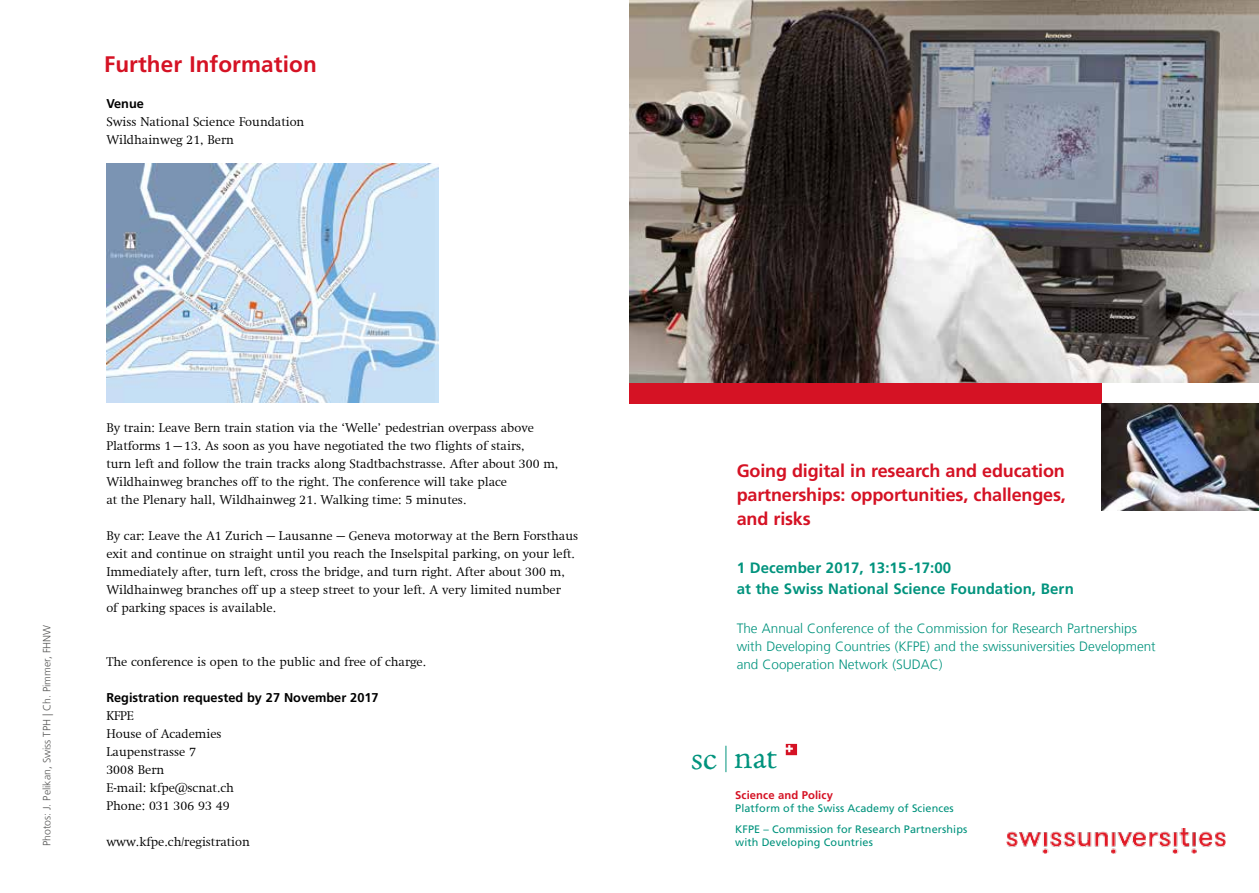
<style>
.page{position:relative;width:1259px;height:893px;background:#fff}
.page>*{position:absolute;margin:0;border:0;box-sizing:border-box;transform-origin:0 0}
.t1{font:32.55px "Old Claude";color:#00937d}
.t2{font:700 22.5px "Frutiger LT Com";letter-spacing:.005em;color:#d51224}
.t3{font:700 18px/24px "Frutiger LT Com";letter-spacing:-.01em;color:#d51224;text-align:justify}
.t4{font:700 15px/21px "Frutiger LT Com";letter-spacing:.005em;color:#00937d}
.t5{font:300 13.5px/18px "Frutiger LT Com";color:#00937d}
.t6{font:300 12.75px/18px "Swift Com";color:#000}
.t7{font:700 12.75px "Frutiger LT Com";color:#000}
.t8{font:700 11.25px "Frutiger";letter-spacing:.01em;color:#d51224}
.t9{font:10.8px/20.2px "Frutiger";letter-spacing:.01em;color:#00937d}
.t10{font:300 10.5px "Frutiger LT Com";color:#575756}
</style>
<div class="page">
<div style="left:629px;top:383px;width:472px;height:21px;background:#d51224"></div>
<img style="left:1101px;top:404px;width:158px;height:106px">
<svg style="left:725px;top:746px;width:1px;height:26px"></svg>
<svg style="left:786px;top:744px;width:11px;height:11px"></svg>
<img style="left:629px;top:0;width:630px;height:383px">
<img style="left:106px;top:163px;width:332px;height:240px">
<img style="left:1006px;top:828px;width:219px;height:26px">
<h2 class="t2" style="left:104px;top:51px;width:214px">Further Information</h2>
<p class="t7" style="left:106px;top:96px;width:39px">Venue</p>
<p class="t6" style="left:106px;top:113px;width:200px">Swiss National Science Foundation<br>Wildhainweg 21, Bern</p>
<p class="t10" style="left:41px;top:846px;width:223px;rotate:-90deg">Photos: J. Pelikan, Swiss TPH | Ch. Pimmer, FHNW</p>
<p class="t6" style="left:106px;top:419px;width:453px">By train: Leave Bern train station via the ‘Welle’ pedestrian overpass above Platforms 1–13. As soon as you have negotiated the two flights of stairs,<br>turn left and follow the train tracks along Stadtbachstrasse. After about 300 m, Wildhainweg branches off to the right. The conference will take place<br>at the Plenary hall, Wildhainweg 21. Walking time: 5 minutes.</p>
<p class="t6" style="left:106px;top:527px;width:473px">By car: Leave the A1 Zurich–Lausanne–Geneva motorway at the Bern Forsthaus exit and continue on straight until you reach the Inselspital parking, on your left.<br>Immediately after, turn left, cross the bridge, and turn right. After about 300 m, Wildhainweg branches off up a steep street to your left. A very limited number<br>of parking spaces is available.</p>
<p class="t6" style="left:106px;top:653px;width:321px">The conference is open to the public and free of charge.</p>
<p class="t7" style="left:106px;top:690px;width:274px">Registration requested by 27 November 2017</p>
<p class="t6" style="left:106px;top:707px;width:129px">KFPE<br>House of Academies<br>Laupenstrasse 7<br>3008 Bern<br>E-mail: kfpe@scnat.ch<br>Phone: 031 306 93 49</p>
<p class="t6" style="left:106px;top:833px;width:145px">www.kfpe.ch/registration</p>
<h3 class="t3" style="left:736px;top:459px;width:331px">Going digital in research and education partnerships: opportunities, challenges, and risks</h3>
<p class="t4" style="left:736px;top:558px;width:339px">1 December 2017, 13:15-17:00<br>at the Swiss National Science Foundation, Bern</p>
<p class="t5" style="left:736px;top:620px;width:420px">The Annual Conference of the Commission for Research Partnerships with Developing Countries (KFPE) and the swissuniversities Development and Cooperation Network (SUDAC)</p>
<h1 class="t1" style="left:691px;top:737px;width:88px">sc nat</h1>
<p class="t8" style="left:735px;top:788px;width:99px">Science and Policy</p>
<p class="t9" style="left:735px;top:798px;width:234px">Platform of the Swiss Academy of Sciences<br>KFPE – Commission for Research Partnerships</p>
<p class="t9" style="left:735px;top:832px;width:139px">with Developing Countries</p>
</div>
